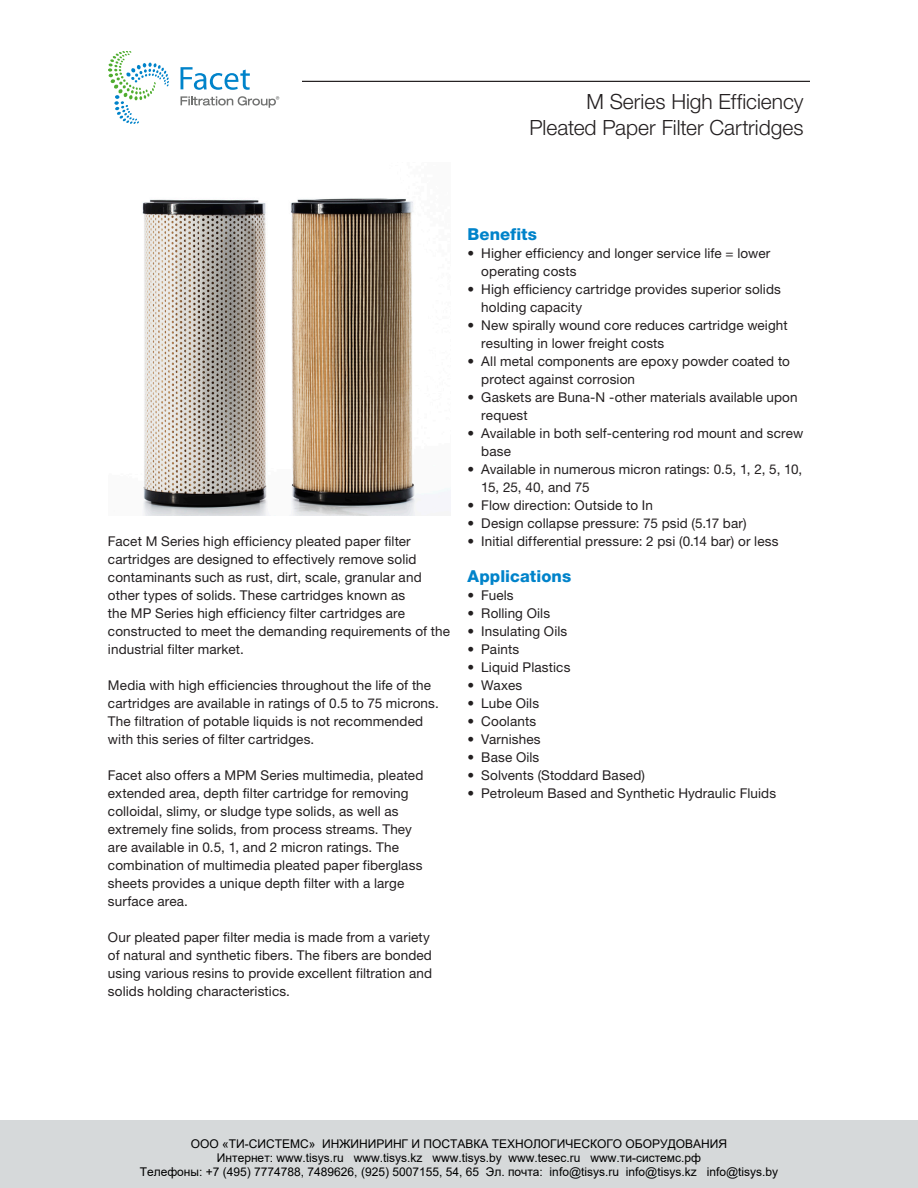
<style>
.page{position:relative;width:918px;height:1188px;background:#fff}
.page>*{position:absolute;margin:0;border:0;box-sizing:border-box;transform-origin:0 0}
.t1{font:300 21px/25.5px "Helvetica Neue LT Std";color:#231f20;text-align:right}
.t2{font:800 16.5px "Helvetica Neue";letter-spacing:.005em;color:#0083ca}
.t3{font:13.5px/18px "Helvetica Neue LT Std";letter-spacing:.01em;color:#231f20}
.t4{font:12px/14.4px "Arial";color:#000;text-align:center}
</style>
<div class="page">
<div style="left:0;top:1120px;width:918px;height:68px;background:#d6d9da"></div>
<hr style="left:108px;top:81px;width:702px;height:1px;background:#231f20">
<img style="left:142px;top:198px;width:308px;height:317px">
<div style="left:108px;top:51px;width:193px;height:95px;background:#fff"></div>
<svg style="left:108px;top:51px;width:61px;height:73px"></svg>
<svg style="left:181px;top:96px;width:98px;height:12px"></svg>
<svg style="left:181px;top:67px;width:69px;height:23px"></svg>
<h1 class="t1" style="left:530px;top:89px;width:275px">M Series High Efficiency<br>Pleated Paper Filter Cartridges</h1>
<p class="t3" style="left:108px;top:532px;width:344px">Facet M Series high efficiency pleated paper filter cartridges are designed to effectively remove solid contaminants such as rust, dirt, scale, granular and other types of solids. These cartridges known as<br>the MP Series high efficiency filter cartridges are constructed to meet the demanding requirements of the industrial filter market.</p>
<p class="t3" style="left:108px;top:676px;width:332px">Media with high efficiencies throughout the life of the cartridges are available in ratings of 0.5 to 75 microns.<br>The filtration of potable liquids is not recommended with this series of filter cartridges.</p>
<p class="t3" style="left:108px;top:766px;width:317px">Facet also offers a MPM Series multimedia, pleated extended area, depth filter cartridge for removing colloidal, slimy, or sludge type solids, as well as extremely fine solids, from process streams. They are available in 0.5, 1, and 2 micron ratings. The combination of multimedia pleated paper fiberglass sheets provides a unique depth filter with a large surface area.</p>
<p class="t3" style="left:108px;top:928px;width:326px">Our pleated paper filter media is made from a variety of natural and synthetic fibers. The fibers are bonded using various resins to provide excellent filtration and solids holding characteristics.</p>
<p class="t2" style="left:468px;top:224px;width:71px">Benefits</p>
<p class="t3" style="left:481px;top:244px;width:290px;text-indent:-14px">• Higher efficiency and longer service life = lower operating costs</p>
<p class="t3" style="left:481px;top:280px;width:301px;text-indent:-14px">• High efficiency cartridge provides superior solids holding capacity</p>
<p class="t3" style="left:481px;top:316px;width:308px;text-indent:-14px">• New spirally wound core reduces cartridge weight resulting in lower freight costs</p>
<p class="t3" style="left:481px;top:352px;width:310px;text-indent:-14px">• All metal components are epoxy powder coated to protect against corrosion</p>
<p class="t3" style="left:481px;top:388px;width:318px;text-indent:-14px">• Gaskets are Buna-N -other materials available upon request</p>
<p class="t3" style="left:481px;top:424px;width:324px;text-indent:-14px">• Available in both self-centering rod mount and screw base</p>
<p class="t3" style="left:481px;top:460px;width:323px;text-indent:-14px">• Available in numerous micron ratings: 0.5, 1, 2, 5, 10,<br>15, 25, 40, and 75</p>
<p class="t3" style="left:468px;top:496px;width:187px">• Flow direction: Outside to In</p>
<p class="t3" style="left:468px;top:514px;width:281px">• Design collapse pressure: 75 psid (5.17 bar)</p>
<p class="t3" style="left:468px;top:532px;width:313px">• Initial differential pressure: 2 psi (0.14 bar) or less</p>
<p class="t2" style="left:468px;top:566px;width:105px">Applications</p>
<p class="t3" style="left:468px;top:586px;width:48px">• Fuels</p>
<p class="t3" style="left:468px;top:604px;width:84px">• Rolling Oils</p>
<p class="t3" style="left:468px;top:622px;width:101px">• Insulating Oils</p>
<p class="t3" style="left:468px;top:640px;width:53px">• Paints</p>
<p class="t3" style="left:468px;top:658px;width:104px">• Liquid Plastics</p>
<p class="t3" style="left:468px;top:676px;width:56px">• Waxes</p>
<p class="t3" style="left:468px;top:694px;width:73px">• Lube Oils</p>
<p class="t3" style="left:468px;top:712px;width:70px">• Coolants</p>
<p class="t3" style="left:468px;top:730px;width:75px">• Varnishes</p>
<p class="t3" style="left:468px;top:748px;width:73px">• Base Oils</p>
<p class="t3" style="left:468px;top:766px;width:179px">• Solvents (Stoddard Based)</p>
<p class="t3" style="left:468px;top:784px;width:310px">• Petroleum Based and Synthetic Hydraulic Fluids</p>
<p class="t4" style="left:140px;top:1136px;width:640px">ООО «ТИ-СИСТЕМС» ИНЖИНИРИНГ И ПОСТАВКА ТЕХНОЛОГИЧЕСКОГО ОБОРУДОВАНИЯ<br>Интернет: www.tisys.ru www.tisys.kz www.tisys.by www.tesec.ru www.ти-системс.рф<br>Телефоны: +7 (495) 7774788, 7489626, (925) 5007155, 54, 65 Эл. почта: info@tisys.ru info@tisys.kz info@tisys.by</p>
</div>
